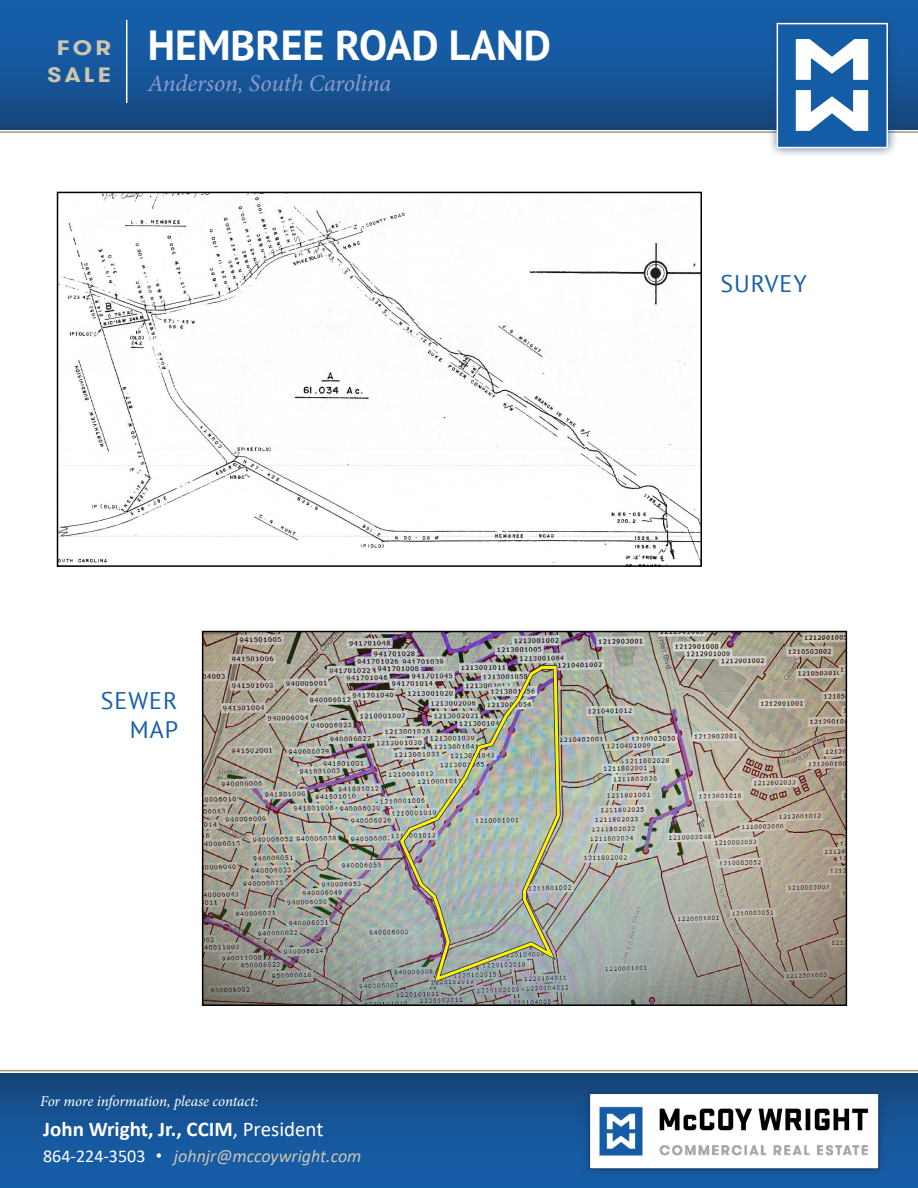
<style>
.page{position:relative;width:918px;height:1188px;background:#fff}
.page>*{position:absolute;margin:0;border:0;box-sizing:border-box;transform-origin:0 0}
.t1{font:700 42px "PT Sans";color:#fff}
.t2{font:italic 24px "Minion Pro";letter-spacing:-.01em;color:#8b9bcc}
.t3{font:24px/28.8px "PT Sans";letter-spacing:.04em;color:#165ea9;text-align:right}
.t4{font:700 21px "Calibri";color:#fff}
.t5{font:700 20.85px "GT Walsheim";color:#ccc5b0;scale:1.15 1}
.t6{font:italic 18px "Calibri";color:#ccc5b0}
.t7{font:18px "Calibri";color:#fff}
.t8{font:italic 15px "Minion Pro";letter-spacing:-.01em;color:#fff}
.s1{font-family:"GT Walsheim";font-size:20.85px;color:#ccc5b0}
.s2{font-weight:400}
</style>
<div class="page">
<hr style="left:0;top:131px;width:918px;height:2px;background:#a49a77">
<div style="left:0;top:0;width:918px;height:129px;background:linear-gradient(to bottom,#1662b2,#164980)"></div>
<div style="left:767px;top:13px;width:131px;height:145px;background:#164374;opacity:.75"></div>
<img style="left:780px;top:26px;width:105px;height:119px">
<div style="left:777px;top:23px;width:111px;height:125px;border:2px solid #fff"></div>
<div style="left:0;top:1074px;width:918px;height:114px;background:linear-gradient(to bottom,#16487d,#1661af)"></div>
<div style="left:579px;top:1083px;width:310px;height:97px;background:#1b3a6a;opacity:.5"></div>
<div style="left:589px;top:1093px;width:291px;height:77px;background:#fff;border:2px solid #164374"></div>
<hr style="left:0;top:1070px;width:918px;height:1px;background:#a49a77">
<img style="left:599px;top:1106px;width:44px;height:50px">
<img style="left:659px;top:1099px;width:226px;height:66px">
<hr style="left:126px;top:20px;width:1px;height:83px;background:#fff">
<svg style="left:157px;top:1153px;width:4px;height:5px"></svg>
<img style="left:60px;top:195px;width:639px;height:368px">
<div style="left:57px;top:192px;width:645px;height:375px;border:2px solid #000"></div>
<img style="left:205px;top:634px;width:639px;height:369px">
<div style="left:202px;top:631px;width:645px;height:375px;border:2px solid #000"></div>
<svg style="left:397px;top:663px;width:166px;height:322px"></svg>
<img style="left:398px;top:664px;width:163px;height:319px">
<h1 class="t1" style="left:57px;top:17px;width:496px"><span class="s1">F O R</span> HEMBREE ROAD LAND</h1>
<h3 class="t5" style="left:47px;top:61px;width:57px">SALE</h3>
<h2 class="t2" style="left:148px;top:67px;width:245px">Anderson, South Carolina</h2>
<h2 class="t3" style="left:101px;top:685px;width:79px">SEWER<br>MAP</h2>
<p class="t8" style="left:40px;top:1091px;width:220px">For more information, please contact:</p>
<h3 class="t4" style="left:43px;top:1115px;width:282px">John Wright, Jr., CCIM<span class="s2">, President</span></h3>
<p class="t7" style="left:43px;top:1143px;width:104px">864-224-3503</p>
<p class="t6" style="left:174px;top:1143px;width:189px">johnjr@mccoywright.com</p>
<h2 class="t3" style="left:721px;top:268px;width:88px">SURVEY</h2>
</div>
